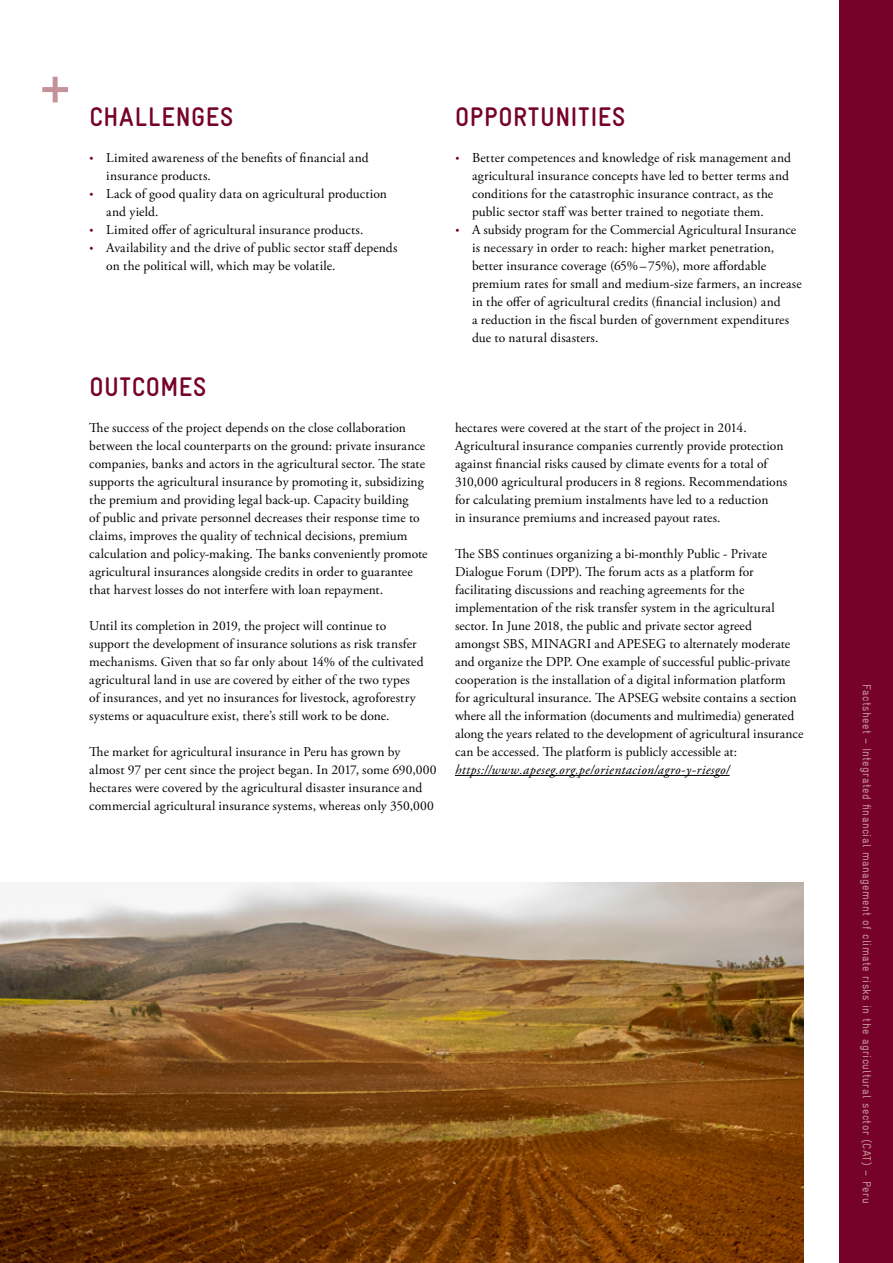
<style>
.page{position:relative;width:893px;height:1263px;background:#fff}
.page>*{position:absolute;margin:0;border:0;box-sizing:border-box;transform-origin:0 0}
.t1{font:700 condensed 27px "GIZ Gravur Pro";letter-spacing:.03em;color:#760229}
.t2{font:13.5px/18px "Adobe Garamond Pro";letter-spacing:.01em;color:#000}
.t3{font:italic 13.5px "Adobe Garamond Pro";letter-spacing:.03em;color:#000}
.t4{font:condensed 12px "GIZ Gravur Pro";letter-spacing:.03em;color:#c49399}
.s1{font-weight:700;font-size:18px;color:#760229}
</style>
<div class="page">
<div style="left:839px;top:0;width:54px;height:1263px;background:#760229"></div>
<div style="left:42px;top:87px;width:26px;height:5px;background:#c49399"></div>
<div style="left:53px;top:77px;width:5px;height:25px;background:#c49399"></div>
<hr style="left:455px;top:775px;width:275px;height:1px;background:#000">
<img style="left:0;top:882px;width:804px;height:381px">
<h1 class="t1" style="left:89px;top:101px;width:145px">CHALLENGES</h1>
<p class="t2" style="left:89px;top:149px;width:281px"><span class="s1">·</span> Limited awareness of the benefits of financial and</p>
<p class="t2" style="left:106px;top:167px;width:106px">insurance products.</p>
<p class="t2" style="left:89px;top:185px;width:299px"><span class="s1">·</span> Lack of good quality data on agricultural production</p>
<p class="t2" style="left:106px;top:203px;width:54px">and yield.</p>
<p class="t2" style="left:89px;top:221px;width:276px"><span class="s1">·</span> Limited offer of agricultural insurance products.</p>
<p class="t2" style="left:89px;top:239px;width:310px"><span class="s1">·</span> Availability and the drive of public sector staff depends</p>
<p class="t2" style="left:106px;top:257px;width:231px">on the political will, which may be volatile.</p>
<h1 class="t1" style="left:89px;top:371px;width:119px">OUTCOMES</h1>
<p class="t2" style="left:89px;top:419px;width:340px">The success of the project depends on the close collaboration between the local counterparts on the ground: private insurance companies, banks and actors in the agricultural sector. The state supports the agricultural insurance by promoting it, subsidizing the premium and providing legal back-up. Capacity building<br>of public and private personnel decreases their response time to claims, improves the quality of technical decisions, premium calculation and policy-making. The banks conveniently promote agricultural insurances alongside credits in order to guarantee that harvest losses do not interfere with loan repayment.</p>
<p class="t2" style="left:89px;top:617px;width:336px">Until its completion in 2019, the project will continue to support the development of insurance solutions as risk transfer mechanisms. Given that so far only about 14% of the cultivated agricultural land in use are covered by either of the two types of insurances, and yet no insurances for livestock, agroforestry systems or aquaculture exist, there’s still work to be done.</p>
<p class="t2" style="left:89px;top:743px;width:349px">The market for agricultural insurance in Peru has grown by almost 97 per cent since the project began. In 2017, some 690,000 hectares were covered by the agricultural disaster insurance and commercial agricultural insurance systems, whereas only 350,000</p>
<h1 class="t1" style="left:455px;top:101px;width:172px">OPPORTUNITIES</h1>
<p class="t2" style="left:455px;top:149px;width:338px"><span class="s1">·</span> Better competences and knowledge of risk management and</p>
<p class="t2" style="left:472px;top:167px;width:319px">agricultural insurance concepts have led to better terms and</p>
<p class="t2" style="left:472px;top:185px;width:303px">conditions for the catastrophic insurance contract, as the</p>
<p class="t2" style="left:472px;top:203px;width:293px">public sector staff was better trained to negotiate them.</p>
<p class="t2" style="left:455px;top:221px;width:343px"><span class="s1">·</span> A subsidy program for the Commercial Agricultural Insurance</p>
<p class="t2" style="left:472px;top:239px;width:304px">is necessary in order to reach: higher market penetration,</p>
<p class="t2" style="left:472px;top:257px;width:296px">better insurance coverage (65%–75%), more affordable</p>
<p class="t2" style="left:472px;top:275px;width:331px">premium rates for small and medium-size farmers, an increase</p>
<p class="t2" style="left:472px;top:293px;width:310px">in the offer of agricultural credits (financial inclusion) and</p>
<p class="t2" style="left:472px;top:311px;width:319px">a reduction in the fiscal burden of government expenditures</p>
<p class="t2" style="left:472px;top:329px;width:128px">due to natural disasters.</p>
<p class="t2" style="left:455px;top:419px;width:334px">hectares were covered at the start of the project in 2014.<br>Agricultural insurance companies currently provide protection against financial risks caused by climate events for a total of 310,000 agricultural producers in 8 regions. Recommendations for calculating premium instalments have led to a reduction<br>in insurance premiums and increased payout rates.</p>
<p class="t2" style="left:455px;top:545px;width:350px">The SBS continues organizing a bi-monthly Public - Private Dialogue Forum (DPP). The forum acts as a platform for facilitating discussions and reaching agreements for the implementation of the risk transfer system in the agricultural sector. In June 2018, the public and private sector agreed<br>amongst SBS, MINAGRI and APESEG to alternately moderate and organize the DPP. One example of successful public-private cooperation is the installation of a digital information platform for agricultural insurance. The APSEG website contains a section where all the information (documents and multimedia) generated along the years related to the development of agricultural insurance can be accessed. The platform is publicly accessible at:</p>
<p class="t3" style="left:455px;top:762px;width:276px">https://www.apeseg.org.pe/orientacion/agro-y-riesgo/</p>
<p class="t4" style="left:874px;top:684px;width:521px;rotate:90deg">Factsheet – Integrated financial management of climate risks in the agricultural sector (CAT) – Peru</p>
</div>
